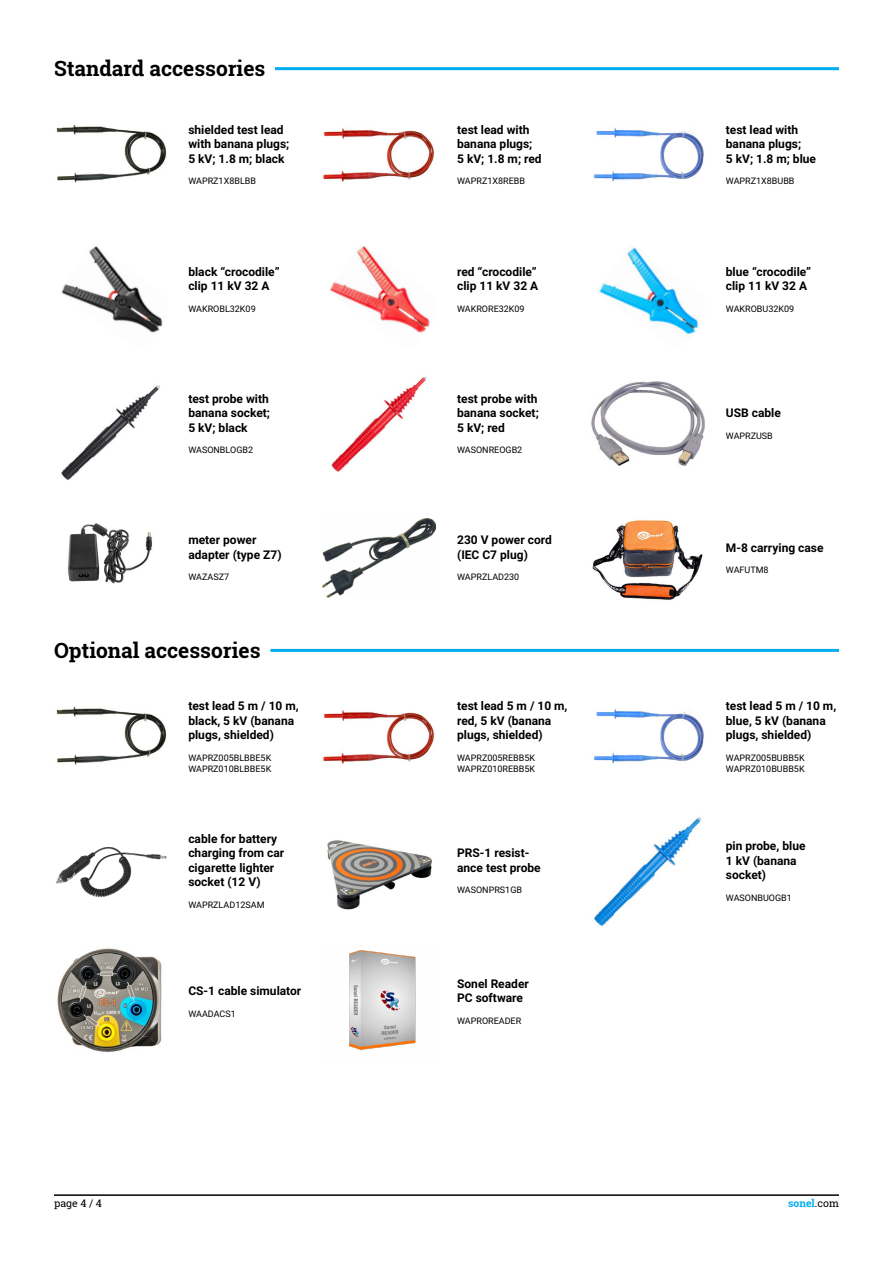
<style>
.page{position:relative;width:893px;height:1263px;background:#fff}
.page>*{position:absolute;margin:0;border:0;box-sizing:border-box;transform-origin:0 0}
.t1{font:700 21px "Roboto Slab";color:#000}
.t2{font:700 12px/14.4px "Roboto";color:#000}
.t3{font:700 10.5px "Roboto Slab";color:#00aeef}
.t4{font:10.5px "Roboto Slab";color:#000}
.t5{font:9px/10.8px "Roboto";color:#000}
.s1{font-weight:400;color:#000}
</style>
<div class="page">
<hr style="left:54px;top:1194px;width:785px;height:2px;background:#000">
<img style="left:56px;top:124px;width:111px;height:59px">
<img style="left:61px;top:246px;width:102px;height:87px">
<img style="left:61px;top:385px;width:99px;height:95px">
<img style="left:323px;top:128px;width:111px;height:54px">
<hr style="left:275px;top:67px;width:564px;height:3px;background:#00aeef">
<img style="left:591px;top:381px;width:114px;height:85px">
<img style="left:349px;top:950px;width:67px;height:100px">
<img style="left:592px;top:520px;width:111px;height:80px">
<img style="left:593px;top:128px;width:111px;height:54px">
<img style="left:330px;top:246px;width:100px;height:87px">
<img style="left:599px;top:247px;width:100px;height:88px">
<img style="left:331px;top:376px;width:96px;height:96px">
<img style="left:68px;top:523px;width:85px;height:61px">
<hr style="left:270px;top:649px;width:569px;height:3px;background:#00aeef">
<img style="left:56px;top:706px;width:111px;height:59px">
<img style="left:56px;top:847px;width:111px;height:51px">
<img style="left:323px;top:710px;width:111px;height:54px">
<img style="left:593px;top:709px;width:111px;height:55px">
<img style="left:327px;top:840px;width:105px;height:70px">
<img style="left:594px;top:817px;width:108px;height:109px">
<img style="left:57px;top:948px;width:105px;height:104px">
<img style="left:323px;top:518px;width:113px;height:79px">
<h1 class="t1" style="left:54px;top:54px;width:213px">Standard accessories</h1>
<p class="t2" style="left:188px;top:122px;width:103px">shielded test lead with banana plugs;<br>5 kV; 1.8 m; black</p>
<p class="t5" style="left:188px;top:176px;width:69px">WAPRZ1X8BLBB</p>
<p class="t2" style="left:188px;top:264px;width:93px">black “crocodile” clip 11 kV 32 A</p>
<p class="t5" style="left:188px;top:303px;width:69px">WAKROBL32K09</p>
<p class="t2" style="left:188px;top:391px;width:83px;text-align:justify">test probe with banana socket; 5 kV; black</p>
<p class="t5" style="left:188px;top:444px;width:66px">WASONBLOGB2</p>
<p class="t2" style="left:188px;top:532px;width:95px">meter power adapter (type Z7)</p>
<p class="t5" style="left:188px;top:571px;width:42px">WAZASZ7</p>
<h1 class="t1" style="left:54px;top:636px;width:208px">Optional accessories</h1>
<p class="t2" style="left:188px;top:698px;width:112px">test lead 5 m / 10 m, black, 5 kV (banana plugs, shielded)</p>
<p class="t5" style="left:188px;top:752px;width:84px">WAPRZ005BLBBE5K<br>WAPRZ010BLBBE5K</p>
<p class="t2" style="left:188px;top:831px;width:97px">cable for battery charging from car cigarette lighter socket (12 V)</p>
<p class="t5" style="left:188px;top:899px;width:78px">WAPRZLAD12SAM</p>
<p class="t2" style="left:188px;top:983px;width:114px">CS-1 cable simulator</p>
<p class="t5" style="left:188px;top:1008px;width:49px">WAADACS1</p>
<p class="t2" style="left:457px;top:122px;width:86px">test lead with banana plugs;<br>5 kV; 1.8 m; red</p>
<p class="t5" style="left:457px;top:176px;width:69px">WAPRZ1X8REBB</p>
<p class="t2" style="left:457px;top:264px;width:83px">red “crocodile” clip 11 kV 32 A</p>
<p class="t5" style="left:457px;top:303px;width:69px">WAKRORE32K09</p>
<p class="t2" style="left:457px;top:391px;width:83px;text-align:justify">test probe with banana socket; 5 kV; red</p>
<p class="t5" style="left:457px;top:444px;width:67px">WASONREOGB2</p>
<p class="t2" style="left:457px;top:532px;width:96px">230 V power cord (IEC C7 plug)</p>
<p class="t5" style="left:457px;top:571px;width:64px">WAPRZLAD230</p>
<p class="t2" style="left:457px;top:698px;width:112px">test lead 5 m / 10 m, red, 5 kV (banana plugs, shielded)</p>
<p class="t5" style="left:457px;top:752px;width:80px">WAPRZ005REBB5K<br>WAPRZ010REBB5K</p>
<p class="t2" style="left:457px;top:845px;width:85px">PRS-1 resist&shy;ance test probe</p>
<p class="t5" style="left:457px;top:884px;width:66px">WASONPRS1GB</p>
<p class="t2" style="left:457px;top:976px;width:73px">Sonel Reader<br>PC software</p>
<p class="t5" style="left:457px;top:1015px;width:66px">WAPROREADER</p>
<p class="t2" style="left:726px;top:122px;width:92px">test lead with banana plugs;<br>5 kV; 1.8 m; blue</p>
<p class="t5" style="left:726px;top:176px;width:70px">WAPRZ1X8BUBB</p>
<p class="t2" style="left:726px;top:264px;width:87px">blue “crocodile” clip 11 kV 32 A</p>
<p class="t5" style="left:726px;top:303px;width:70px">WAKROBU32K09</p>
<p class="t2" style="left:726px;top:405px;width:57px">USB cable</p>
<p class="t5" style="left:726px;top:430px;width:49px">WAPRZUSB</p>
<p class="t2" style="left:726px;top:540px;width:99px">M-8 carrying case</p>
<p class="t5" style="left:726px;top:564px;width:44px">WAFUTM8</p>
<p class="t2" style="left:726px;top:698px;width:112px">test lead 5 m / 10 m, blue, 5 kV (banana plugs, shielded)</p>
<p class="t5" style="left:726px;top:752px;width:80px">WAPRZ005BUBB5K<br>WAPRZ010BUBB5K</p>
<p class="t2" style="left:726px;top:838px;width:81px">pin probe, blue<br>1 kV (banana socket)</p>
<p class="t5" style="left:726px;top:892px;width:68px">WASONBUOGB1</p>
<p class="t4" style="left:54px;top:1196px;width:49px">page 4 / 4</p>
<p class="t3" style="left:788px;top:1196px;width:52px">sonel<span class="s1">.com</span></p>
</div>
